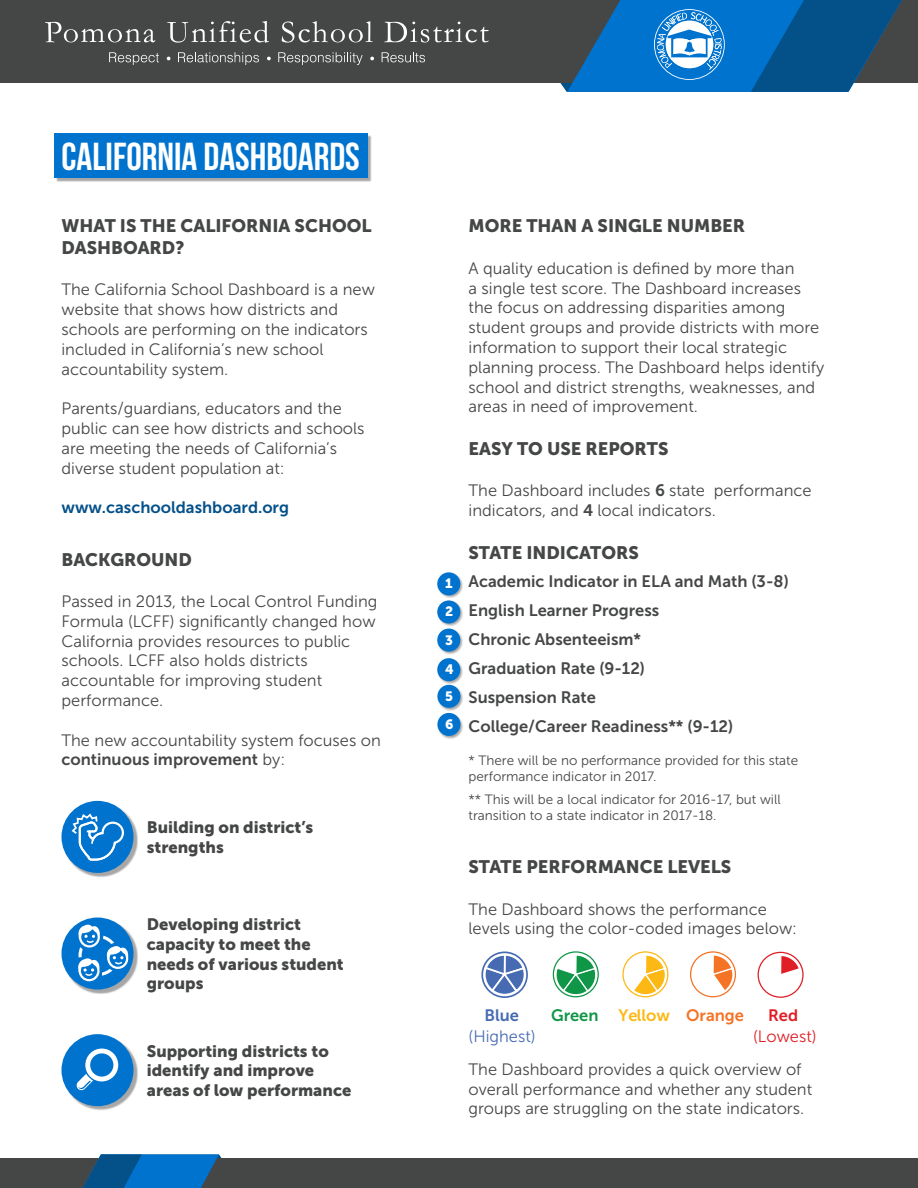
<style>
.page{position:relative;width:918px;height:1188px;background:#fff}
.page>*{position:absolute;margin:0;border:0;box-sizing:border-box;transform-origin:0 0}
.t1{font:700 39px "Bebas Neue";color:#fff}
.t2{font:18px/21.6px "Museo Sans 900";color:#454646}
.t3{font:16.5px/19.8px "Museo Sans 300";color:#454646}
.t4{font:16.5px "Museo Sans 700";color:#454646}
.t5{font:16.5px "Museo Sans 900";color:#454646}
.t6{font:16.5px "Museo Sans 700";color:#045089}
.t7{font:16.5px "Museo Sans 700";color:#fcb814}
.t8{font:16.5px "Museo Sans 300";color:#476bb3}
.t9{font:16.5px "Museo Sans 300";color:#e01e25}
.t10{font:16.5px "Museo Sans 700";color:#476bb3}
.t11{font:16.5px "Museo Sans 700";color:#e01e25}
.t12{font:13.5px/16.2px "Museo Sans 300";color:#454646}
.t13{font:13.5px/28px "Museo Sans 900";color:#fff;text-align:justify}
.s1{font-family:"Museo Sans 300"}
.s2{font-family:"Museo Sans 700"}
.s3{color:#109647}
.s4{color:#f47325}
</style>
<div class="page">
<div style="left:0;top:0;width:918px;height:83px;background:#454646"></div>
<div style="left:0;top:1159px;width:918px;height:29px;background:#454646"></div>
<svg style="left:83px;top:1154px;width:158px;height:34px"></svg>
<svg style="left:109px;top:52px;width:50px;height:13px"></svg>
<svg style="left:178px;top:52px;width:81px;height:13px"></svg>
<svg style="left:267px;top:57px;width:4px;height:3px"></svg>
<svg style="left:278px;top:52px;width:85px;height:13px"></svg>
<svg style="left:370px;top:57px;width:4px;height:3px"></svg>
<svg style="left:382px;top:52px;width:43px;height:10px"></svg>
<svg style="left:45px;top:22px;width:110px;height:20px"></svg>
<svg style="left:167px;top:21px;width:102px;height:22px"></svg>
<svg style="left:282px;top:21px;width:91px;height:22px"></svg>
<svg style="left:384px;top:22px;width:105px;height:21px"></svg>
<svg style="left:560px;top:0;width:342px;height:92px"></svg>
<div style="left:56px;top:135px;width:316px;height:47px;background:#231f20;opacity:.4"></div>
<div style="left:54px;top:133px;width:313px;height:44px;background:#0073ce"></div>
<div style="left:63px;top:803px;width:75px;height:74px;background:#231f20;opacity:.4"></div>
<div style="left:61px;top:801px;width:73px;height:72px;background:#0073ce;border-radius:50%"></div>
<svg style="left:70px;top:812px;width:55px;height:50px"></svg>
<div style="left:63px;top:919px;width:75px;height:75px;background:#231f20;opacity:.4"></div>
<div style="left:61px;top:918px;width:73px;height:72px;background:#0073ce;border-radius:50%"></div>
<svg style="left:76px;top:922px;width:53px;height:59px"></svg>
<div style="left:63px;top:1036px;width:75px;height:75px;background:#231f20;opacity:.4"></div>
<div style="left:61px;top:1034px;width:73px;height:72px;background:#0073ce;border-radius:50%"></div>
<svg style="left:76px;top:1049px;width:42px;height:42px"></svg>
<svg style="left:555px;top:954px;width:42px;height:42px"></svg>
<div style="left:553px;top:951px;width:46px;height:46px;border:1px solid #109647;border-radius:50%"></div>
<svg style="left:632px;top:954px;width:35px;height:42px"></svg>
<div style="left:622px;top:951px;width:46px;height:46px;border:1px solid #fcb814;border-radius:50%"></div>
<svg style="left:713px;top:954px;width:21px;height:39px"></svg>
<div style="left:690px;top:951px;width:46px;height:46px;border:1px solid #f47325;border-radius:50%"></div>
<svg style="left:781px;top:954px;width:20px;height:20px"></svg>
<div style="left:758px;top:952px;width:46px;height:46px;border:1px solid #e01e25;border-radius:50%"></div>
<svg style="left:484px;top:954px;width:42px;height:42px"></svg>
<div style="left:481px;top:951px;width:47px;height:47px;border:2px solid #476bb3;border-radius:50%"></div>
<div style="left:437px;top:572px;width:27px;height:167px;background:#231f20;opacity:.4"></div>
<div style="left:437px;top:572px;width:23px;height:23px;background:#0073ce;border-radius:50%"></div>
<div style="left:437px;top:600px;width:23px;height:24px;background:#0073ce;border-radius:50%"></div>
<div style="left:437px;top:629px;width:23px;height:23px;background:#0073ce;border-radius:50%"></div>
<div style="left:437px;top:658px;width:23px;height:23px;background:#0073ce;border-radius:50%"></div>
<div style="left:437px;top:685px;width:23px;height:23px;background:#0073ce;border-radius:50%"></div>
<div style="left:437px;top:713px;width:23px;height:23px;background:#0073ce;border-radius:50%"></div>
<p class="t1" style="left:62px;top:135px;width:300px">CALIFORNIA DASHBOARDS</p>
<p class="t2" style="left:62px;top:215px;width:312px">WHAT IS THE CALIFORNIA SCHOOL<br>DASHBOARD?</p>
<p class="t3" style="left:62px;top:280px;width:315px">The California School Dashboard is a new</p>
<p class="t3" style="left:62px;top:300px;width:278px">website that shows how districts and</p>
<p class="t3" style="left:62px;top:319px;width:308px">schools are performing on the indicators</p>
<p class="t3" style="left:62px;top:339px;width:264px">included in California’s new school</p>
<p class="t3" style="left:62px;top:359px;width:168px">accountability system.</p>
<p class="t3" style="left:62px;top:399px;width:305px">Parents/guardians, educators and the public can see how districts and schools are meeting the needs of California’s diverse student population at:</p>
<p class="t6" style="left:62px;top:498px;width:229px">www.caschooldashboard.org</p>
<p class="t2" style="left:62px;top:548px;width:132px">BACKGROUND</p>
<p class="t3" style="left:62px;top:592px;width:318px">Passed in 2013, the Local Control Funding</p>
<p class="t3" style="left:62px;top:611px;width:316px">Formula (LCFF) significantly changed how</p>
<p class="t3" style="left:62px;top:631px;width:290px">California provides resources to public</p>
<p class="t3" style="left:62px;top:651px;width:248px">schools. LCFF also holds districts</p>
<p class="t3" style="left:62px;top:671px;width:262px">accountable for improving student</p>
<p class="t3" style="left:62px;top:691px;width:103px">performance.</p>
<p class="t3" style="left:62px;top:730px;width:321px">The new accountability system focuses on</p>
<p class="t4" style="left:62px;top:750px;width:225px">continuous improvement <span class="s1">by:</span></p>
<p class="t5" style="left:147px;top:818px;width:168px">Building on district’s</p>
<p class="t5" style="left:147px;top:838px;width:78px">strengths</p>
<p class="t5" style="left:147px;top:915px;width:156px">Developing district</p>
<p class="t5" style="left:147px;top:935px;width:165px">capacity to meet the</p>
<p class="t5" style="left:147px;top:954px;width:198px">needs of various student</p>
<p class="t5" style="left:147px;top:974px;width:58px">groups</p>
<p class="t5" style="left:147px;top:1041px;width:184px">Supporting districts to</p>
<p class="t5" style="left:147px;top:1061px;width:169px">identify and improve</p>
<p class="t5" style="left:147px;top:1081px;width:206px">areas of low performance</p>
<p class="t13" style="left:445px;top:570px;width:10px">1<br>2<br>3</p>
<p class="t13" style="left:445px;top:656px;width:10px;line-height:26.5px">4<br>5</p>
<p class="t13" style="left:445px;top:710px;width:10px">6</p>
<p class="t2" style="left:469px;top:215px;width:278px">MORE THAN A SINGLE NUMBER</p>
<p class="t3" style="left:469px;top:258px;width:357px">A quality education is defined by more than<br>a single test score. The Dashboard increases the focus on addressing disparities among student groups and provide districts with more information to support their local strategic planning process. The Dashboard helps identify</p>
<p class="t3" style="left:469px;top:377px;width:348px">school and district strengths, weaknesses, and areas in need of improvement.</p>
<p class="t2" style="left:469px;top:438px;width:201px">EASY TO USE REPORTS</p>
<p class="t3" style="left:469px;top:481px;width:345px">The Dashboard includes <span class="s2">6</span> state performance indicators, and <span class="s2">4</span> local indicators.</p>
<p class="t2" style="left:469px;top:542px;width:172px">STATE INDICATORS</p>
<p class="t4" style="left:469px;top:572px;width:322px">Academic Indicator in ELA and Math (3-8)</p>
<p class="t4" style="left:469px;top:601px;width:192px">English Learner Progress</p>
<p class="t4" style="left:469px;top:630px;width:174px">Chronic Absenteeism*</p>
<p class="t4" style="left:469px;top:659px;width:178px">Graduation Rate (9-12)</p>
<p class="t4" style="left:469px;top:688px;width:129px">Suspension Rate</p>
<p class="t4" style="left:469px;top:717px;width:266px">College/Career Readiness** (9-12)</p>
<p class="t12" style="left:469px;top:752px;width:331px">* There will be no performance provided for this state performance indicator in 2017.</p>
<p class="t12" style="left:469px;top:791px;width:314px">** This will be a local indicator for 2016-17, but will transition to a state indicator in 2017-18.</p>
<p class="t2" style="left:469px;top:856px;width:264px">STATE PERFORMANCE LEVELS</p>
<p class="t3" style="left:469px;top:899px;width:330px">The Dashboard shows the performance levels using the color-coded images below:</p>
<p class="t10" style="left:485px;top:1006px;width:36px">Blue</p>
<p class="t7" style="left:551px;top:1006px;width:194px"><span class="s3">Green</span> Yellow <span class="s4">Orange</span></p>
<p class="t11" style="left:768px;top:1006px;width:31px">Red</p>
<p class="t8" style="left:469px;top:1027px;width:69px">(Highest)</p>
<p class="t9" style="left:753px;top:1027px;width:65px">(Lowest)</p>
<p class="t3" style="left:469px;top:1059px;width:345px">The Dashboard provides a quick overview of overall performance and whether any student groups are struggling on the state indicators.</p>
</div>
